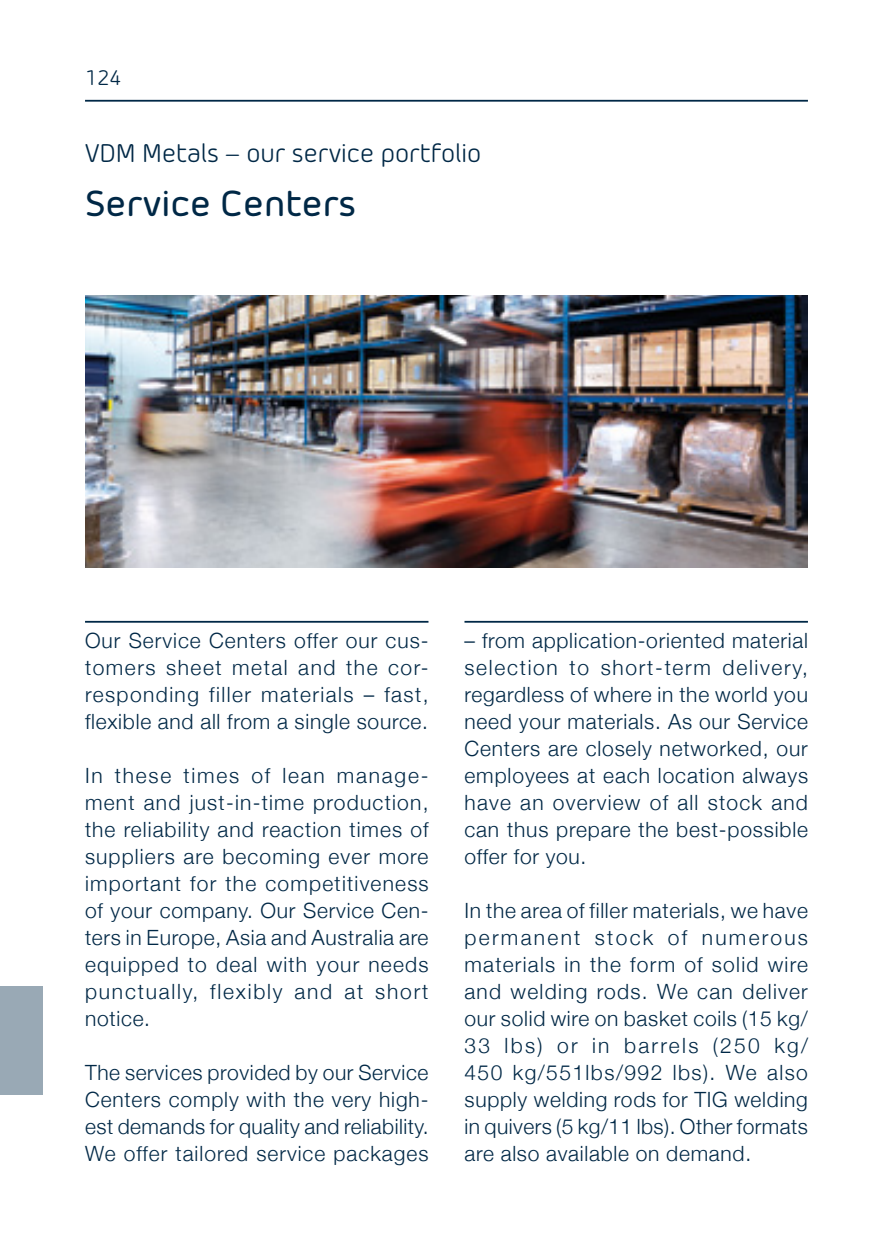
<style>
.page{position:relative;width:893px;height:1259px;background:#fff}
.page>*{position:absolute;margin:0;border:0;box-sizing:border-box;transform-origin:0 0}
.t1{font:500 36px "Morebi Rounded";color:#002846}
.t2{font:25.5px "Morebi Rounded";color:#002846}
.t3{font:300 21px/27px "Helvetica Neue";letter-spacing:.04em;color:#002846;text-align:justify}
.t4{font:21px "Morebi Rounded";color:#002846}
</style>
<div class="page">
<hr style="left:85px;top:100px;width:723px;height:2px;background:#002846">
<div style="left:0;top:986px;width:43px;height:108px;background:#99a9b5"></div>
<hr style="left:85px;top:621px;width:343px;height:1px;background:#002846">
<hr style="left:464px;top:621px;width:344px;height:1px;background:#002846">
<img style="left:85px;top:295px;width:723px;height:272px">
<p class="t4" style="left:85px;top:63px;width:38px">124</p>
<p class="t2" style="left:85px;top:136px;width:398px">VDM Metals – our service portfolio</p>
<h1 class="t1" style="left:85px;top:177px;width:273px">Service Centers</h1>
<p class="t3" style="left:85px;top:625px;width:345px">Our Service Centers offer our cus&shy;tomers sheet metal and the cor&shy;responding filler materials – fast, flexible and all from a single source.</p>
<p class="t3" style="left:85px;top:761px;width:345px">In these times of lean manage&shy;ment and just-in-time production, the reliability and reaction times of suppliers are becoming ever more important for the competitiveness of your company. Our Service Cen&shy;ters in Europe, Asia and Australia are equipped to deal with your needs punctually, flexibly and at short notice.</p>
<p class="t3" style="left:85px;top:1058px;width:345px">The services provided by our Service Centers comply with the very high&shy;est demands for quality and reliability.<br>We offer tailored service packages</p>
<p class="t3" style="left:464px;top:625px;width:345px">– from application-oriented material selection to short-term delivery, regardless of where in the world you need your materials. As our Service Centers are closely networked, our employees at each location always have an overview of all stock and can thus prepare the best-possible offer for you.</p>
<p class="t3" style="left:464px;top:896px;width:345px">In the area of filler materials, we have permanent stock of numerous materials in the form of solid wire and welding rods. We can deliver our solid wire on basket coils (15 kg/ 33 lbs) or in barrels (250 kg/ 450 kg/551lbs/992 lbs). We also supply welding rods for TIG welding in quivers (5 kg/11 lbs). Other formats are also available on demand.</p>
</div>
